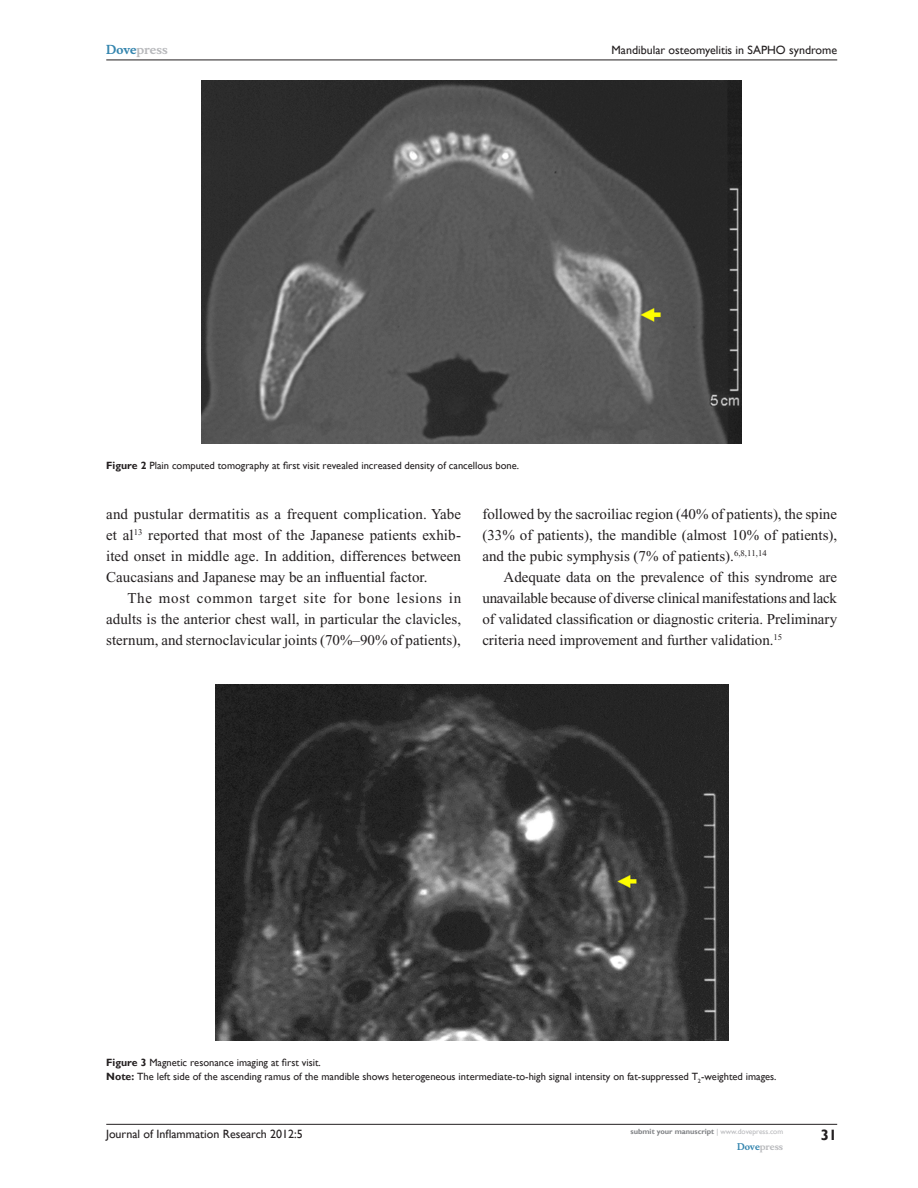
<style>
.page{position:relative;width:918px;height:1188px;background:#fff}
.page>*{position:absolute;margin:0;border:0;box-sizing:border-box;transform-origin:0 0}
.t1{font:15px/21px "Times New Roman";color:#231f20;text-align:justify}
.t2{font:700 15px "Gill Sans";color:#231f20}
.t3{font:12px "Gill Sans";color:#231f20}
.t4{font:700 12px "Musee";color:#b8b9bc}
.t5{font:10.5px/13.5px "Gill Sans";color:#231f20}
.t6{font:700 9px "Musee";color:#b8b9bc}
.t7{font:700 7.5px "Gill Sans";color:#808285}
.s1{color:#3485ae}
.s2{font-weight:700}
.s3{font-weight:400;color:#b8b9bc}
</style>
<div class="page">
<img style="left:202px;top:81px;width:540px;height:362px">
<img style="left:215px;top:685px;width:513px;height:356px">
<hr style="left:106px;top:1124px;width:731px;height:1px;background:#231f20">
<hr style="left:106px;top:60px;width:731px;height:1px;background:#231f20">
<p class="t4" style="left:106px;top:43px;width:63px"><span class="s1">Dove</span>press</p>
<p class="t3" style="left:612px;top:43px;width:227px">Mandibular osteomyelitis in SAPHO syndrome</p>
<p class="t5" style="left:106px;top:459px;width:414px"><span class="s2">Figure 2</span> Plain computed tomography at first visit revealed increased density of cancellous bone.</p>
<p class="t1" style="left:106px;top:504px;width:356px">and pustular dermatitis as a frequent complication. Yabe et al<sup>13</sup> reported that most of the Japanese patients exhib&shy;ited onset in middle age. In addition, differences between Caucasians and Japanese may be an influential factor.</p>
<p class="t1" style="left:106px;top:588px;width:356px;text-indent:21px">The most common target site for bone lesions in adults is the anterior chest wall, in particular the clavicles, sternum, and sternoclavicular joints (70%–90% of patients),</p>
<p class="t1" style="left:482px;top:504px;width:356px">followed by the sacroiliac region (40% of patients), the spine (33% of patients), the mandible (almost 10% of patients), and the pubic symphysis (7% of patients).<sup>6,8,11,14</sup></p>
<p class="t1" style="left:482px;top:567px;width:356px;text-indent:21px">Adequate data on the prevalence of this syndrome are unavailable because of diverse clinical manifestations and lack of validated classification or diagnostic criteria. Preliminary criteria need improvement and further validation.<sup>15</sup></p>
<p class="t5" style="left:106px;top:1056px;width:672px"><span class="s2">Figure 3</span> Magnetic resonance imaging at first visit.<br><span class="s2">Note:</span> The left side of the ascending ramus of the mandible shows heterogeneous intermediate-to-high signal intensity on fat-suppressed T<sub>2</sub>-weighted images.</p>
<p class="t3" style="left:106px;top:1127px;width:198px">Journal of Inflammation Research 2012:5</p>
<p class="t7" style="left:631px;top:1127px;width:154px">submit your manuscript <span class="s3">| www.dovepress.com</span></p>
<p class="t6" style="left:737px;top:1141px;width:48px"><span class="s1">Dove</span>press</p>
<p class="t2" style="left:821px;top:1126px;width:18px">31</p>
</div>
